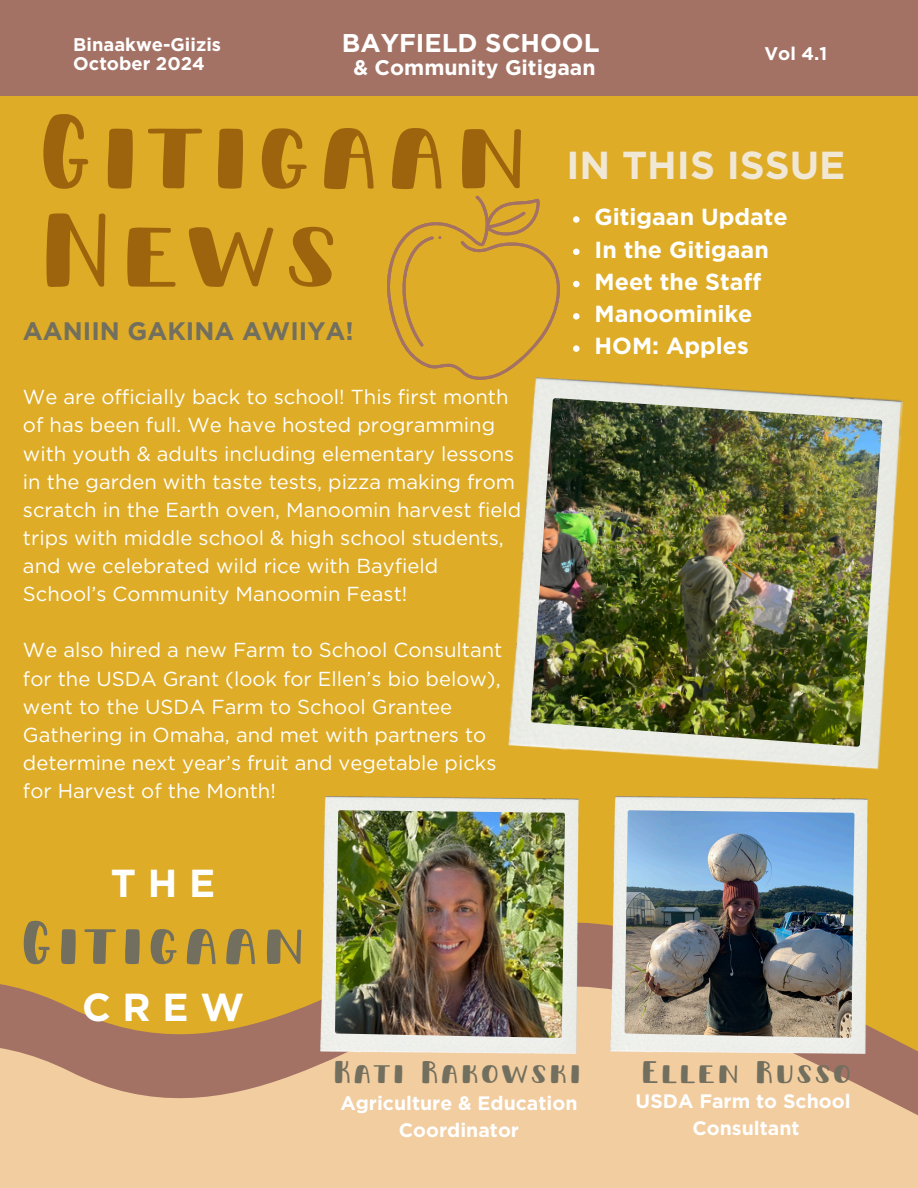
<style>
.page{position:relative;width:918px;height:1188px;background:#deac26}
.page>*{position:absolute;margin:0;border:0;box-sizing:border-box;transform-origin:0 0}
.t1{font:110.4px/98.6px "Pinafore SC Upright";color:#9e640d}
.t2{font:64.2px "Pinafore SC Upright";color:#726f5f}
.t3{font:700 39px "Gotham";color:#f1e7d5}
.t4{font:700 39px "Gotham";letter-spacing:.3em;color:#fff}
.t5{font:33px "Pinafore SC Upright";color:#726f5f}
.t6{font:700 25.65px "Gotham";color:#fff}
.t7{font:700 25.35px "Gotham";color:#726f5f}
.t8{font:700 23.25px "Gotham";color:#fff}
.t9{font:700 21.15px "Gotham";color:#fff}
.t10{font:20.25px/28.2px "Gotham";color:#fff}
.t11{font:700 19.5px "Gotham";color:#fff}
.t12{font:700 18.3px "Gotham";color:#fff}
</style>
<div class="page">
<div style="left:0;top:0;width:918px;height:96px;background:#a37264"></div>
<div style="left:578px;top:922px;width:32px;height:49px;background:#a37264"></div>
<svg style="left:0;top:971px;width:918px;height:217px;background:#e2ba88"></svg>
<img style="left:321px;top:797px;width:257px;height:257px">
<img style="left:335px;top:810px;width:230px;height:228px">
<img style="left:610px;top:797px;width:258px;height:257px">
<img style="left:625px;top:810px;width:230px;height:228px">
<img style="left:508px;top:380px;width:395px;height:390px">
<img style="left:531px;top:398px;width:351px;height:349px">
<svg style="left:387px;top:195px;width:196px;height:201px"></svg>
<svg style="left:573px;top:216px;width:7px;height:7px"></svg>
<svg style="left:573px;top:249px;width:7px;height:6px"></svg>
<svg style="left:573px;top:281px;width:7px;height:6px"></svg>
<svg style="left:573px;top:313px;width:7px;height:7px"></svg>
<svg style="left:573px;top:345px;width:7px;height:7px"></svg>
<p class="t12" style="left:73px;top:33px;width:149px">Binaakwe-Giizis</p>
<h3 class="t12" style="left:73px;top:52px;width:133px">October 2024</h3>
<h3 class="t6" style="left:342px;top:27px;width:259px">BAYFIELD SCHOOL</h3>
<h2 class="t9" style="left:354px;top:55px;width:244px">&amp; Community Gitigaan</h2>
<p class="t12" style="left:765px;top:43px;width:64px">Vol 4.1</p>
<h4 class="t1" style="left:35px;top:91px;width:498px">Gitigaan<br>News</h4>
<p class="t7" style="left:23px;top:316px;width:332px">AANIIN GAKINA AWIIYA!</p>
<p class="t10" style="left:23px;top:383px;width:500px">We are officially back to school! This first month of has been full. We have hosted programming with youth &amp; adults including elementary lessons in the garden with taste tests, pizza making from scratch in the Earth oven, Manoomin harvest field trips with middle school &amp; high school students, and we celebrated wild rice with Bayfield School’s Community Manoomin Feast!</p>
<p class="t10" style="left:23px;top:636px;width:481px">We also hired a new Farm to School Consultant for the USDA Grant (look for Ellen’s bio below), went to the USDA Farm to School Grantee Gathering in Omaha, and met with partners to determine next year’s fruit and vegetable picks for Harvest of the Month!</p>
<p class="t4" style="left:111px;top:859px;width:106px">THE</p>
<p class="t2" style="left:19px;top:898px;width:290px">Gitigaan</p>
<p class="t4" style="left:82px;top:984px;width:164px">CREW</p>
<p class="t3" style="left:566px;top:141px;width:280px">IN THIS ISSUE</p>
<p class="t8" style="left:595px;top:203px;width:195px">Gitigaan Update</p>
<p class="t8" style="left:595px;top:235px;width:176px">In the Gitigaan</p>
<p class="t8" style="left:595px;top:268px;width:168px">Meet the Staff</p>
<h5 class="t8" style="left:595px;top:300px;width:160px">Manoominike</h5>
<p class="t8" style="left:595px;top:332px;width:156px">HOM: Apples</p>
<h4 class="t5" style="left:332px;top:1049px;width:252px">Kati Rakowski</h4>
<h3 class="t11" style="left:340px;top:1092px;width:239px">Agriculture &amp; Education</h3>
<p class="t11" style="left:399px;top:1119px;width:122px">Coordinator</p>
<h1 class="t5" style="left:640px;top:1049px;width:214px">Ellen Russo</h1>
<p class="t11" style="left:636px;top:1089px;width:216px">USDA Farm to School</p>
<p class="t11" style="left:692px;top:1116px;width:109px">Consultant</p>
</div>
